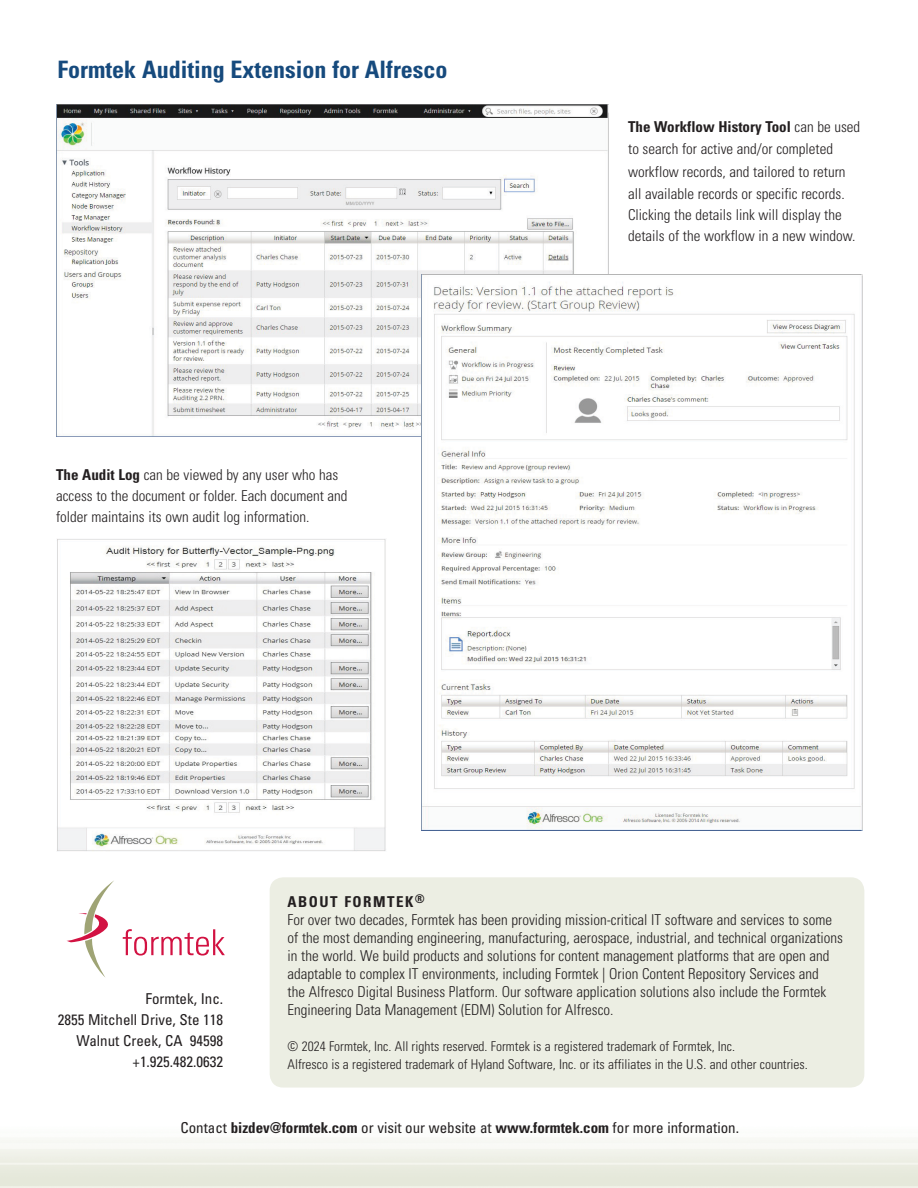
<style>
.page{position:relative;width:918px;height:1188px;background:#fff}
.page>*{position:absolute;margin:0;border:0;box-sizing:border-box;transform-origin:0 0}
.Body_Text{font:700 condensed 24px "Univers";color:#164a7d}
.Body_Text-2{font:300 condensed 15px/18px "Univers";color:#231f20}
.t1{font:condensed 15px/21px "Univers";color:#231f20;text-align:right}
.t2{font:700 condensed 15px "Univers";letter-spacing:.1em;color:#231f20}
.t3{font:300 condensed 13.5px "Univers";color:#231f20}
.s1{font-weight:700}
</style>
<div class="page">
<img style="left:57px;top:104px;width:551px;height:332px">
<img style="left:57px;top:539px;width:329px;height:312px">
<img style="left:422px;top:275px;width:441px;height:556px">
<div style="left:270px;top:877px;width:594px;height:211px;background:#eceee3;border-radius:14px"></div>
<svg style="left:123px;top:929px;width:101px;height:27px"></svg>
<svg style="left:66px;top:880px;width:48px;height:97px"></svg>
<p class="Body_Text" style="left:58px;top:54px;width:392px">Formtek Auditing Extension for Alfresco</p>
<p class="Body_Text-2" style="left:56px;top:464px;width:293px;line-height:21px"><span class="s1">The Audit Log</span> can be viewed by any user who has access to the document or folder. Each document and folder maintains its own audit log information.</p>
<p class="Body_Text-2" style="left:628px;top:115px;width:234px;line-height:22.5px"><span class="s1">The Workflow History Tool</span> can be used to search for active and/or completed workflow records, and tailored to return all available records or specific records.</p>
<p class="Body_Text-2" style="left:628px;top:205px;width:229px;line-height:21px">Clicking the details link will display the details of the workflow in a new window.</p>
<p class="t1" style="left:145px;top:988px;width:79px">Formtek, Inc.</p>
<p class="t1" style="left:58px;top:1009px;width:167px">2855 Mitchell Drive, Ste 118</p>
<p class="t1" style="left:77px;top:1030px;width:148px">Walnut Creek, CA 94598 +1.925.482.0632</p>
<p class="t2" style="left:288px;top:893px;width:139px">ABOUT FORMTEK<sup>®</sup></p>
<p class="Body_Text-2" style="left:288px;top:911px;width:557px">For over two decades, Formtek has been providing mission-critical IT software and services to some of the most demanding engineering, manufacturing, aerospace, industrial, and technical organizations in the world. We build products and solutions for content management platforms that are open and adaptable to complex IT environments, including Formtek | Orion Content Repository Services and<br>the Alfresco Digital Business Platform. Our software application solutions also include the Formtek Engineering Data Management (EDM) Solution for Alfresco.</p>
<p class="t3" style="left:288px;top:1038px;width:449px">© 2024 Formtek, Inc. All rights reserved. Formtek is a registered trademark of Formtek, Inc.</p>
<p class="t3" style="left:288px;top:1056px;width:522px">Alfresco is a registered trademark of Hyland Software, Inc. or its affiliates in the U.S. and other countries.</p>
<p class="t1" style="left:180px;top:1117px;width:560px">Contact <span class="s1">bizdev@formtek.com</span> or visit our website at <span class="s1">www.formtek.com</span> for more information.</p>
</div>
